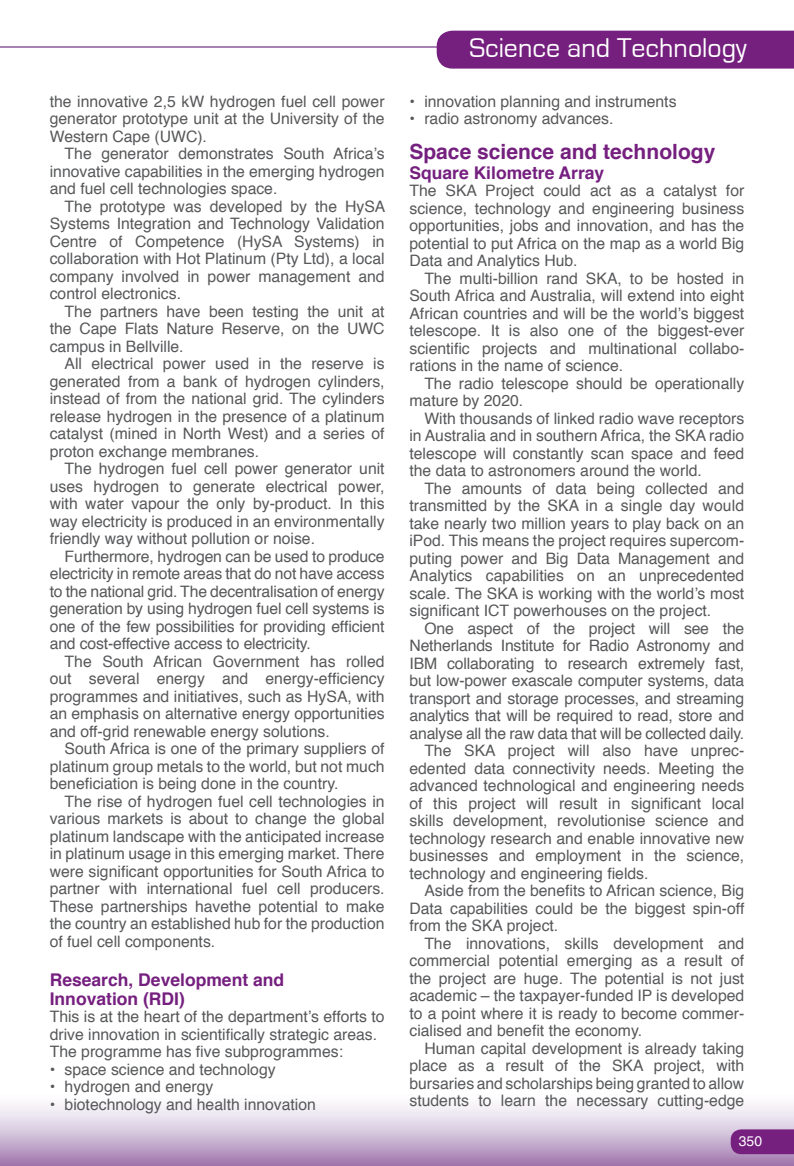
<style>
.page{position:relative;width:794px;height:1166px;background:#fff}
.page>*{position:absolute;margin:0;border:0;box-sizing:border-box;transform-origin:0 0}
.t1{font:28px "Eurostile";color:#fff}
.t2{font:700 21px "Helvetica";color:#751f7f}
.t3{font:700 17.5px/19.2px "Helvetica";color:#751f7f}
.t4{font:15.75px/17.5px "Helvetica";color:#57585a;text-align:justify}
.t5{font:14px "Helvetica";color:#fff}
</style>
<div class="page">
<hr style="left:0;top:46px;width:504px;height:2px;background:#a982b4">
<div style="left:437px;top:31px;width:357px;height:38px;background:#751f7f"></div>
<svg style="left:730px;top:1129px;width:64px;height:25px;background:#792783"></svg>
<p class="t4" style="left:50px;top:93px;width:336px">the innovative 2,5 kW hydrogen fuel cell power generator prototype unit at the University of the Western Cape (UWC).</p>
<p class="t4" style="left:50px;top:145px;width:336px;text-indent:15px">The generator demonstrates South Africa’s innovative capabilities in the emerging hydrogen and fuel cell technologies space.</p>
<p class="t4" style="left:50px;top:198px;width:337px;text-indent:15px">The prototype was developed by the HySA Systems Integration and Technology Validation Centre of Competence (HySA Systems) in collaboration with Hot Platinum (Pty Ltd), a local company involved in power management and control electronics.</p>
<p class="t4" style="left:50px;top:303px;width:336px;text-indent:15px">The partners have been testing the unit at the Cape Flats Nature Reserve, on the UWC campus in Bellville.</p>
<p class="t4" style="left:50px;top:355px;width:336px;text-indent:15px">All electrical power used in the reserve is generated from a bank of hydrogen cylinders, instead of from the national grid. The cylinders release hydrogen in the presence of a platinum catalyst (mined in North West) and a series of proton exchange membranes.</p>
<p class="t4" style="left:50px;top:460px;width:336px;text-indent:15px">The hydrogen fuel cell power generator unit uses hydrogen to generate electrical power, with water vapour the only by-product. In this way electricity is produced in an environmentally friendly way without pollution or noise.</p>
<p class="t4" style="left:50px;top:548px;width:336px;text-indent:15px">Furthermore, hydrogen can be used to produce electricity in remote areas that do not have access to the national grid. The decentralisation of energy generation by using hydrogen fuel cell systems is one of the few possibilities for providing efficient and cost-effective access to electricity.</p>
<p class="t4" style="left:50px;top:653px;width:336px;text-indent:15px">The South African Government has rolled out several energy and energy-efficiency programmes and initiatives, such as HySA, with an emphasis on alternative energy opportunities and off-grid renewable energy solutions.</p>
<p class="t4" style="left:50px;top:740px;width:336px;text-indent:15px">South Africa is one of the primary suppliers of platinum group metals to the world, but not much beneficiation is being done in the country.</p>
<p class="t4" style="left:50px;top:793px;width:336px;text-indent:15px">The rise of hydrogen fuel cell technologies in various markets is about to change the global platinum landscape with the anticipated increase in platinum usage in this emerging market. There were significant opportunities for South Africa to partner with international fuel cell producers.<br>These partnerships havethe potential to make the country an established hub for the production of fuel cell components.</p>
<p class="t3" style="left:50px;top:970px;width:236px">Research, Development and<br>Innovation (RDI)</p>
<p class="t4" style="left:50px;top:1008px;width:336px;text-align:left">This is at the heart of the department’s efforts to drive innovation in scientifically strategic areas.<br>The programme has five subprogrammes:</p>
<p class="t4" style="left:50px;top:1061px;width:227px">• space science and technology</p>
<p class="t4" style="left:50px;top:1078px;width:165px">• hydrogen and energy</p>
<p class="t4" style="left:50px;top:1096px;width:268px">• biotechnology and health innovation</p>
<h1 class="t1" style="left:469px;top:33px;width:279px">Science and Technology</h1>
<h1 class="t1" style="left:532px;top:36px;width:194px">Arts and Culture</h1>
<p class="t4" style="left:409px;top:93px;width:269px">• innovation planning and instruments</p>
<p class="t4" style="left:409px;top:110px;width:205px">• radio astronomy advances.</p>
<h2 class="t2" style="left:409px;top:135px;width:307px">Space science and technology</h2>
<p class="t3" style="left:409px;top:163px;width:196px">Square Kilometre Array</p>
<p class="t4" style="left:409px;top:182px;width:336px">The SKA Project could act as a catalyst for science, technology and engineering business opportunities, jobs and innovation, and has the potential to put Africa on the map as a world Big Data and Analytics Hub.</p>
<p class="t4" style="left:409px;top:270px;width:336px;text-indent:15px">The multi-billion rand SKA, to be hosted in South Africa and Australia, will extend into eight African countries and will be the world’s biggest telescope. It is also one of the biggest-ever scientific projects and multinational collabo&shy;rations in the name of science.</p>
<p class="t4" style="left:409px;top:375px;width:336px;text-indent:15px">The radio telescope should be operationally mature by 2020.</p>
<p class="t4" style="left:409px;top:410px;width:336px;text-indent:15px">With thousands of linked radio wave receptors in Australia and in southern Africa, the SKA radio telescope will constantly scan space and feed the data to astronomers around the world.</p>
<p class="t4" style="left:409px;top:480px;width:336px;text-indent:15px">The amounts of data being collected and transmitted by the SKA in a single day would take nearly two million years to play back on an iPod. This means the project requires supercom&shy;puting power and Big Data Management and Analytics capabilities on an unprecedented scale. The SKA is working with the world’s most significant ICT powerhouses on the project.</p>
<p class="t4" style="left:424px;top:620px;width:321px">One aspect of the project will see the</p>
<p class="t4" style="left:409px;top:637px;width:336px">Netherlands Institute for Radio Astronomy and</p>
<p class="t4" style="left:409px;top:655px;width:336px">IBM collaborating to research extremely fast,</p>
<p class="t4" style="left:409px;top:672px;width:336px">but low-power exascale computer systems, data</p>
<p class="t4" style="left:409px;top:690px;width:336px">transport and storage processes, and streaming</p>
<p class="t4" style="left:409px;top:707px;width:336px">analytics that will be required to read, store and</p>
<p class="t4" style="left:409px;top:725px;width:336px">analyse all the raw data that will be collected daily.</p>
<p class="t4" style="left:424px;top:742px;width:321px">The SKA project will also have unprec-</p>
<p class="t4" style="left:409px;top:760px;width:336px">edented data connectivity needs. Meeting the</p>
<p class="t4" style="left:409px;top:777px;width:336px">advanced technological and engineering needs</p>
<p class="t4" style="left:409px;top:795px;width:336px">of this project will result in significant local</p>
<p class="t4" style="left:409px;top:812px;width:336px">skills development, revolutionise science and</p>
<p class="t4" style="left:409px;top:830px;width:336px">technology research and enable innovative new</p>
<p class="t4" style="left:409px;top:847px;width:336px">businesses and employment in the science,</p>
<p class="t4" style="left:409px;top:865px;width:241px">technology and engineering fields.</p>
<p class="t4" style="left:424px;top:882px;width:321px">Aside from the benefits to African science, Big</p>
<p class="t4" style="left:409px;top:900px;width:336px">Data capabilities could be the biggest spin-off</p>
<p class="t4" style="left:409px;top:917px;width:150px">from the SKA project.</p>
<p class="t4" style="left:424px;top:935px;width:321px">The innovations, skills development and</p>
<p class="t4" style="left:409px;top:952px;width:336px">commercial potential emerging as a result of</p>
<p class="t4" style="left:409px;top:970px;width:336px">the project are huge. The potential is not just</p>
<p class="t4" style="left:409px;top:987px;width:336px">academic – the taxpayer-funded IP is developed</p>
<p class="t4" style="left:409px;top:1005px;width:336px">to a point where it is ready to become commer-</p>
<p class="t4" style="left:409px;top:1022px;width:234px">cialised and benefit the economy.</p>
<p class="t4" style="left:424px;top:1040px;width:321px">Human capital development is already taking</p>
<p class="t4" style="left:409px;top:1057px;width:336px">place as a result of the SKA project, with</p>
<p class="t4" style="left:409px;top:1075px;width:336px">bursaries and scholarships being granted to allow</p>
<p class="t4" style="left:409px;top:1092px;width:336px">students to learn the necessary cutting-edge</p>
<p class="t5" style="left:738px;top:1130px;width:25px">350</p>
</div>
